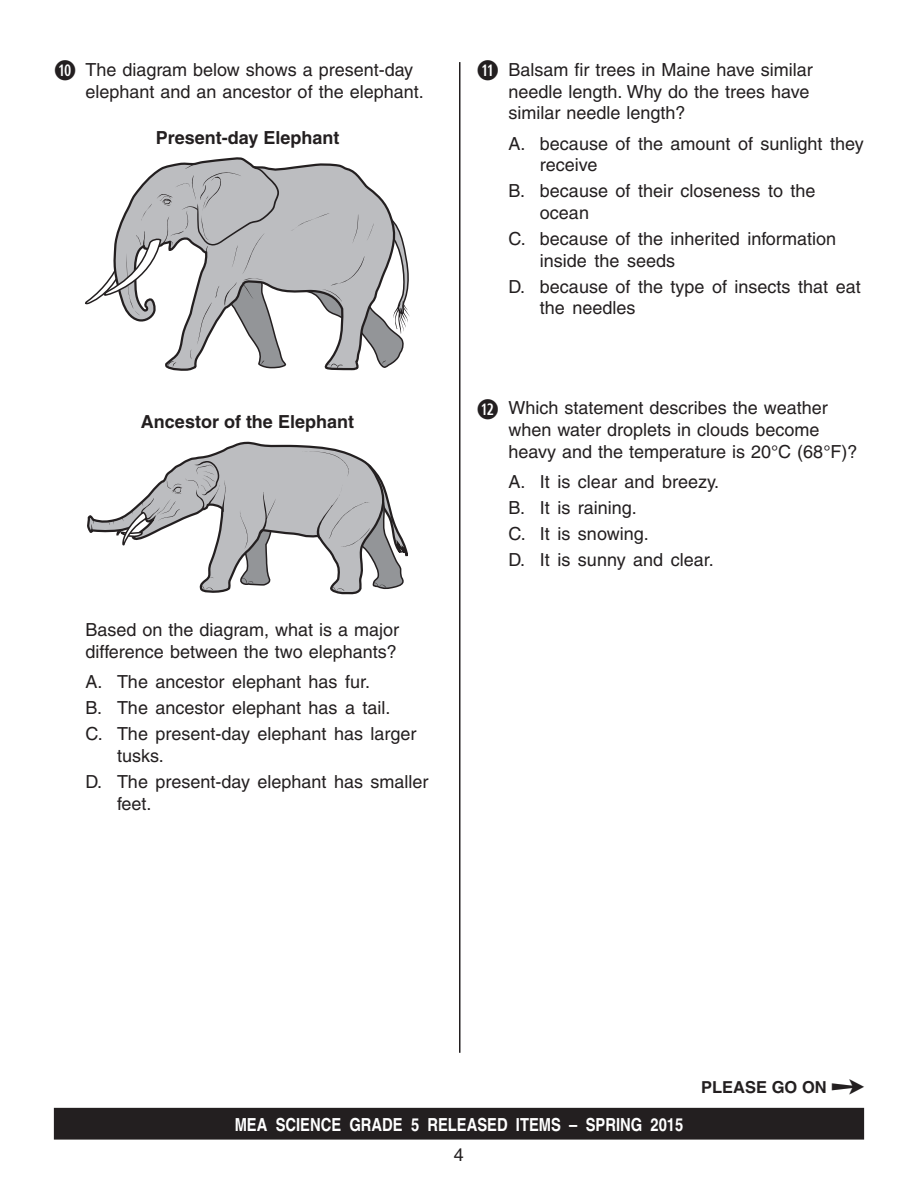
<style>
.page{position:relative;width:918px;height:1188px;background:#fff}
.page>*{position:absolute;margin:0;border:0;box-sizing:border-box;transform-origin:0 0}
.t1{font:18px/21.6px "Helvetica";color:#231f20}
.t2{font:700 condensed 18px "Helvetica";color:#fff}
.t3{font:700 18px "Helvetica";color:#231f20}
.t4{font:700 16.5px "Helvetica";color:#231f20}
.s1{font-family:"Combi Numerals";font-weight:700;font-size:27px}
</style>
<div class="page">
<div style="left:54px;top:1108px;width:810px;height:31px;background:#231f20"></div>
<hr style="left:459px;top:62px;width:1px;height:991px;background:#231f20">
<svg style="left:170px;top:157px;width:188px;height:214px"></svg>
<svg style="left:85px;top:164px;width:325px;height:205px"></svg>
<svg style="left:87px;top:441px;width:256px;height:152px"></svg>
<svg style="left:233px;top:451px;width:175px;height:144px"></svg>
<svg style="left:201px;top:585px;width:12px;height:5px"></svg>
<svg style="left:91px;top:518px;width:3px;height:13px"></svg>
<svg style="left:108px;top:461px;width:118px;height:85px"></svg>
<p class="t1" style="left:85px;top:59px;width:340px;text-indent:-31px"><span class="s1">a</span> The diagram below shows a present-day elephant and an ancestor of the elephant.</p>
<p class="t3" style="left:156px;top:126px;width:185px">Present-day Elephant</p>
<p class="t3" style="left:141px;top:411px;width:215px">Ancestor of the Elephant</p>
<p class="t1" style="left:86px;top:619px;width:315px">Based on the diagram, what is a major difference between the two elephants?</p>
<p class="t1" style="left:86px;top:669px;width:333px;line-height:26.1px">A. The ancestor elephant has fur.<br>B. The ancestor elephant has a tail.<br>C. The present-day elephant has larger</p>
<p class="t1" style="left:86px;top:743px;width:345px;line-height:26.1px;text-indent:32px">tusks.<br>D. The present-day elephant has smaller</p>
<p class="t1" style="left:117px;top:793px;width:36px">feet.</p>
<p class="t1" style="left:508px;top:59px;width:306px;text-indent:-31px"><span class="s1">s</span> Balsam fir trees in Maine have similar needle length. Why do the trees have similar needle length?</p>
<p class="t1" style="left:540px;top:133px;width:325px;text-indent:-32px">A. because of the amount of sunlight they receive</p>
<p class="t1" style="left:540px;top:180px;width:277px;text-indent:-32px">B. because of their closeness to the ocean</p>
<p class="t1" style="left:540px;top:228px;width:298px;text-indent:-32px">C. because of the inherited information inside the seeds</p>
<p class="t1" style="left:540px;top:276px;width:322px;text-indent:-32px">D. because of the type of insects that eat the needles</p>
<p class="t1" style="left:508px;top:397px;width:351px;text-indent:-31px"><span class="s1">d</span> Which statement describes the weather when water droplets in clouds become heavy and the temperature is 20°C (68°F)?</p>
<p class="t1" style="left:508px;top:469px;width:212px;line-height:26.1px">A. It is clear and breezy.<br>B. It is raining.<br>C. It is snowing.<br>D. It is sunny and clear.</p>
<p class="t4" style="left:701px;top:1077px;width:127px">PLEASE GO ON</p>
<p class="t2" style="left:235px;top:1113px;width:450px">MEA SCIENCE GRADE 5 RELEASED ITEMS – SPRING 2015</p>
<p class="t1" style="left:454px;top:1144px;width:12px">4</p>
</div>
